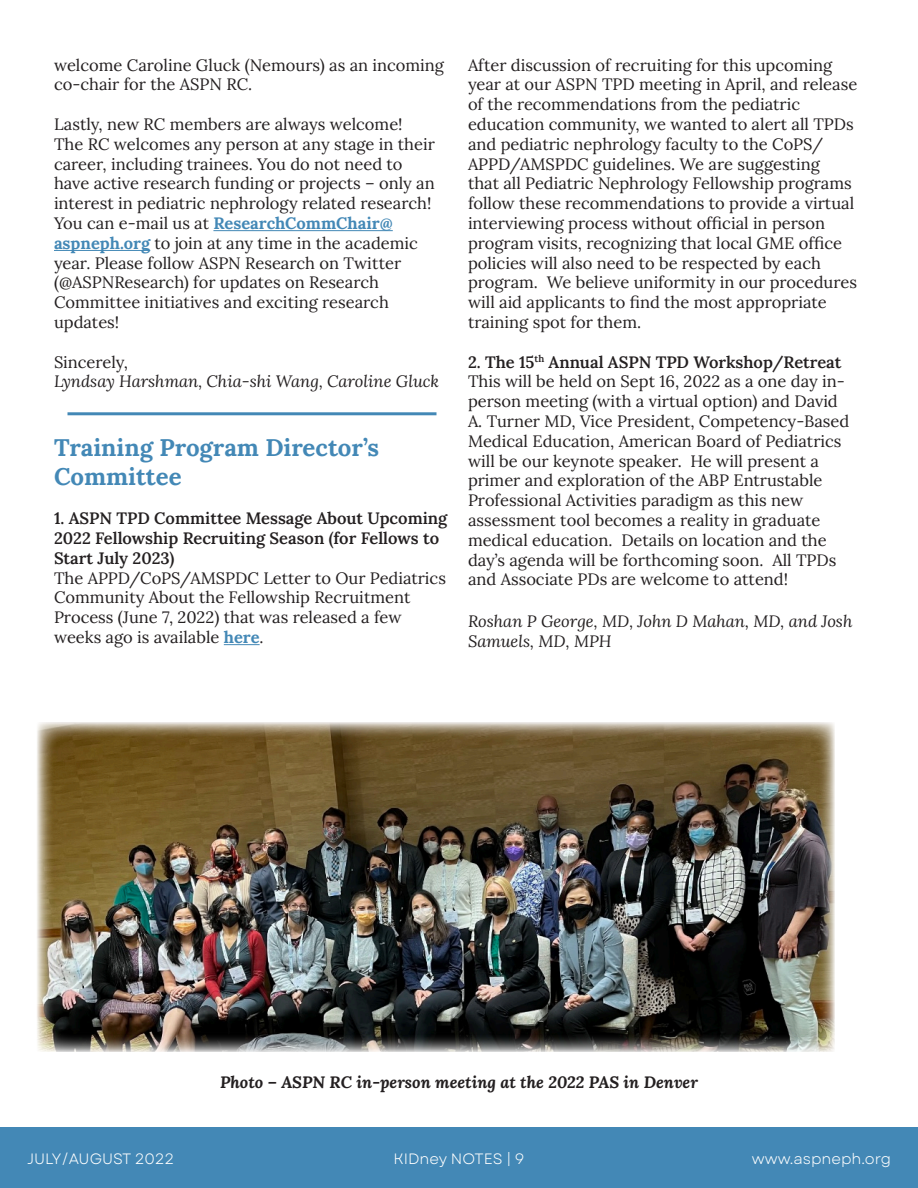
<style>
.page{position:relative;width:918px;height:1188px;background:#fff}
.page>*{position:absolute;margin:0;border:0;box-sizing:border-box;transform-origin:0 0}
.Committee_with_line{font:700 24px/28.8px "Lora";color:#4388b6}
.Body_Text{font:16.5px/19.8px "Lora";color:#231f20}
.Body_Text-2{font:600 16.5px/19.8px "Lora";color:#231f20}
.Body_Text-3{font:italic 16.5px/19.8px "Lora";color:#231f20}
.Body_Text-4{font:italic 700 16.5px "Lora";color:#231f20}
.t1{font:15px "Garet";color:#fff}
.s1{font-weight:700;color:#4388b6}
</style>
<div class="page">
<div style="left:0;top:1128px;width:918px;height:60px;background:#4388b6"></div>
<img style="left:37px;top:722px;width:798px;height:330px">
<hr style="left:213px;top:230px;width:180px;height:1px;background:#4388b6">
<hr style="left:54px;top:250px;width:96px;height:1px;background:#4388b6">
<hr style="left:68px;top:412px;width:368px;height:3px;background:#4388b6">
<hr style="left:224px;top:644px;width:36px;height:1px;background:#4388b6">
<p class="Body_Text" style="left:54px;top:54px;width:392px">welcome Caroline Gluck (Nemours) as an incoming co-chair for the ASPN RC.</p>
<p class="Body_Text" style="left:54px;top:113px;width:382px">Lastly, new RC members are always welcome!<br>The RC welcomes any person at any stage in their career, including trainees. You do not need to have active research funding or projects – only an interest in pediatric nephrology related research!<br>You can e-mail us at <span class="s1">ResearchCommChair@ aspneph.org</span> to join at any time in the academic year. Please follow ASPN Research on Twitter (@ASPNResearch) for updates on Research Committee initiatives and exciting research updates!</p>
<p class="Body_Text" style="left:54px;top:351px;width:75px">Sincerely,</p>
<p class="Body_Text-3" style="left:54px;top:371px;width:387px">Lyndsay Harshman, Chia-shi Wang, Caroline Gluck</p>
<p class="Committee_with_line" style="left:54px;top:431px;width:327px">Training Program Director’s<br>Committee</p>
<p class="Body_Text-2" style="left:54px;top:507px;width:395px">1. ASPN TPD Committee Message About Upcoming<br>2022 Fellowship Recruiting Season (for Fellows to<br>Start July 2023)</p>
<p class="Body_Text" style="left:54px;top:567px;width:394px">The APPD/CoPS/AMSPDC Letter to Our Pediatrics Community About the Fellowship Recruitment Process (June 7, 2022) that was released a few weeks ago is available <span class="s1">here</span>.</p>
<p class="Body_Text" style="left:468px;top:54px;width:391px">After discussion of recruiting for this upcoming year at our ASPN TPD meeting in April, and release of the recommendations from the pediatric education community, we wanted to alert all TPDs and pediatric nephrology faculty to the CoPS/ APPD/AMSPDC guidelines. We are suggesting<br>that all Pediatric Nephrology Fellowship programs follow these recommendations to provide a virtual interviewing process without official in person program visits, recognizing that local GME office policies will also need to be respected by each program. We believe uniformity in our procedures will aid applicants to find the most appropriate training spot for them.</p>
<p class="Body_Text-2" style="left:468px;top:351px;width:375px">2. The 15<sup>th</sup> Annual ASPN TPD Workshop/Retreat</p>
<p class="Body_Text" style="left:468px;top:371px;width:383px">This will be held on Sept 16, 2022 as a one day in&shy;person meeting (with a virtual option) and David A. Turner MD, Vice President, Competency-Based Medical Education, American Board of Pediatrics will be our keynote speaker. He will present a primer and exploration of the ABP Entrustable Professional Activities paradigm as this new assessment tool becomes a reality in graduate medical education. Details on location and the day’s agenda will be forthcoming soon. All TPDs and Associate PDs are welcome to attend!</p>
<p class="Body_Text-3" style="left:468px;top:611px;width:386px">Roshan P George, MD, John D Mahan, MD, and Josh<br>Samuels, MD, MPH</p>
<p class="Body_Text-4" style="left:220px;top:1071px;width:479px">Photo – ASPN RC in-person meeting at the 2022 PAS in Denver</p>
<p class="t1" style="left:27px;top:1150px;width:149px">JULY/AUGUST 2022</p>
<p class="t1" style="left:394px;top:1150px;width:132px">KIDney NOTES | 9</p>
<p class="t1" style="left:752px;top:1150px;width:141px">www.aspneph.org</p>
</div>
